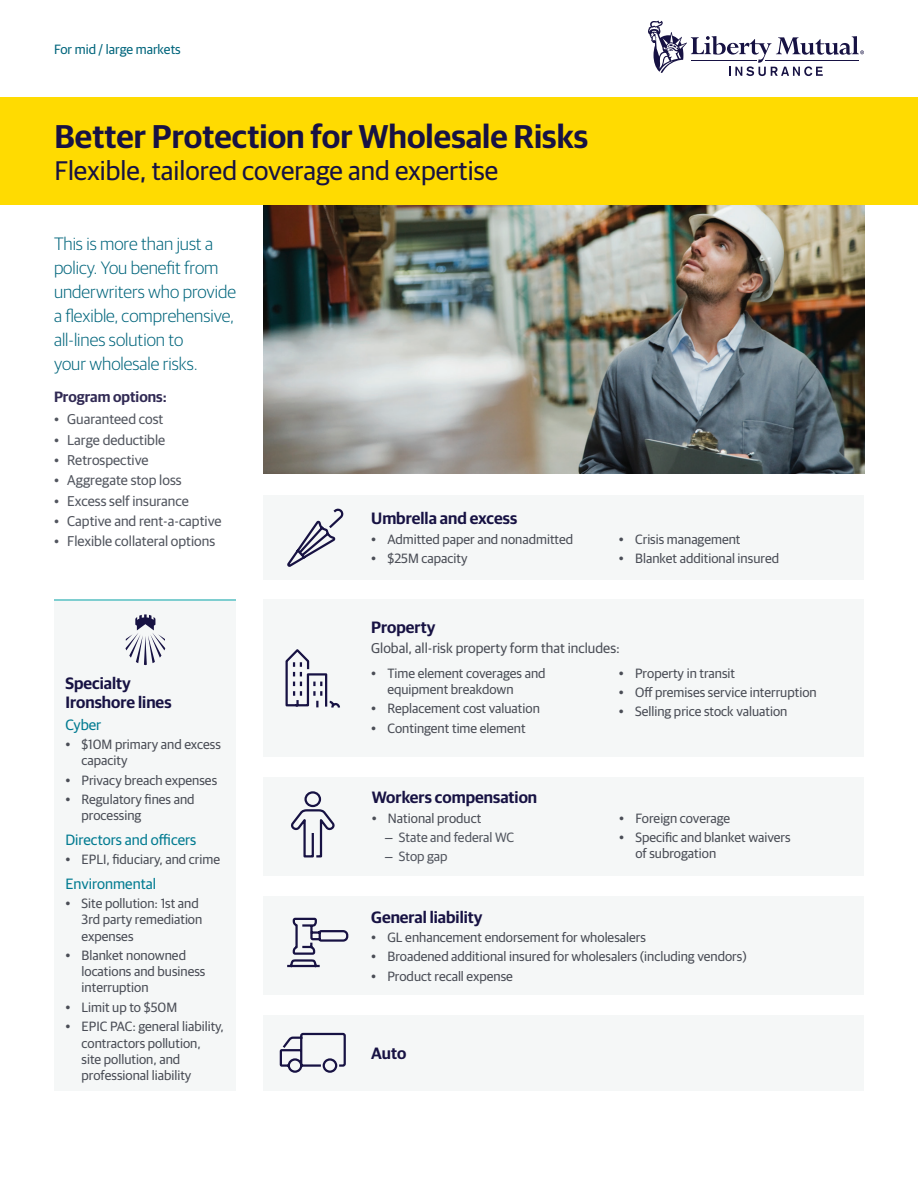
<style>
.page{position:relative;width:918px;height:1188px;background:#fff}
.page>*{position:absolute;margin:0;border:0;box-sizing:border-box;transform-origin:0 0}
.t1{font:600 33px "Guardian Sans";color:#171243}
.t2{font:27px "Guardian Sans";color:#171243}
.t3{font:300 18px/24px "Guardian Sans";color:#00657c}
.t4{font:600 16.5px/19.8px "Guardian Sans";color:#171243}
.t5{font:15px "Guardian Sans";color:#017b91}
.t6{font:600 15px "Guardian Sans";color:#312a54}
.t7{font:14.25px "Guardian Sans";color:#52565f}
.t8{font:14.25px "Guardian Sans";color:#4a4d56}
.t9{font:13.5px/16.2px "Guardian Sans";color:#4a4d56}
.t10{font:13.5px "Guardian Sans";color:#52565f}
.t11{font:13.5px "Guardian Sans";color:#00657c}
.s1{font-size:14.25px}
.s2{font-family:"Arial"}
</style>
<div class="page">
<svg style="left:648px;top:21px;width:216px;height:55px"></svg>
<img style="left:263px;top:205px;width:602px;height:268px">
<div style="left:0;top:97px;width:918px;height:108px;background:#ffdb01"></div>
<div style="left:263px;top:1015px;width:601px;height:76px;background:#f5f7f7"></div>
<div style="left:263px;top:896px;width:601px;height:98px;background:#f5f7f7"></div>
<div style="left:263px;top:599px;width:601px;height:158px;background:#f5f7f7"></div>
<div style="left:55px;top:601px;width:181px;height:490px;background:#f5f7f7"></div>
<div style="left:263px;top:495px;width:601px;height:85px;background:#f5f7f7"></div>
<div style="left:264px;top:777px;width:600px;height:99px;background:#f5f7f7"></div>
<svg style="left:125px;top:614px;width:40px;height:51px"></svg>
<hr style="left:55px;top:599px;width:181px;height:2px;background:#7eced0">
<svg style="left:279px;top:1032px;width:67px;height:41px"></svg>
<svg style="left:287px;top:917px;width:62px;height:51px"></svg>
<svg style="left:291px;top:791px;width:44px;height:67px"></svg>
<svg style="left:285px;top:649px;width:55px;height:59px"></svg>
<svg style="left:287px;top:509px;width:57px;height:58px"></svg>
<p class="t11" style="left:54px;top:40px;width:128px">For mid / large markets</p>
<h1 class="t1" style="left:55px;top:112px;width:535px">Better Protection for Wholesale Risks</h1>
<h2 class="t2" style="left:55px;top:152px;width:445px">Flexible, tailored coverage and expertise</h2>
<h3 class="t3" style="left:54px;top:231px;width:184px">This is more than just a policy. You benefit from underwriters who provide a flexible, comprehensive, all-lines solution to<br>your wholesale risks.</h3>
<p class="t6" style="left:54px;top:385px;width:114px">Program options:</p>
<p class="t7" style="left:54px;top:409px;width:111px">• Guaranteed cost</p>
<p class="t7" style="left:54px;top:429px;width:113px">• Large deductible</p>
<p class="t7" style="left:54px;top:450px;width:96px">• Retrospective</p>
<p class="t7" style="left:54px;top:470px;width:129px">• Aggregate stop loss</p>
<p class="t7" style="left:54px;top:490px;width:136px">• Excess self insurance</p>
<p class="t7" style="left:54px;top:511px;width:169px">• Captive and rent-a-captive</p>
<p class="t7" style="left:54px;top:531px;width:163px">• Flexible collateral options</p>
<p class="t4" style="left:371px;top:507px;width:148px">Umbrella and excess</p>
<p class="t9" style="left:371px;top:530px;width:203px"><span class="s1">•</span> Admitted paper and nonadmitted</p>
<p class="t9" style="left:371px;top:549px;width:98px"><span class="s1">•</span> $25M capacity</p>
<p class="t9" style="left:619px;top:530px;width:123px"><span class="s1">•</span> Crisis management</p>
<p class="t9" style="left:619px;top:549px;width:162px"><span class="s1">•</span> Blanket additional insured</p>
<p class="t4" style="left:65px;top:672px;width:108px">Specialty<br>Ironshore lines</p>
<p class="t5" style="left:65px;top:714px;width:38px">Cyber</p>
<p class="t9" style="left:82px;top:735px;width:141px;text-indent:-16px"><span class="s1">•</span> $10M primary and excess capacity</p>
<p class="t9" style="left:65px;top:771px;width:153px"><span class="s1">•</span> Privacy breach expenses</p>
<p class="t9" style="left:82px;top:790px;width:115px;text-indent:-16px"><span class="s1">•</span> Regulatory fines and processing</p>
<p class="t5" style="left:65px;top:829px;width:132px">Directors and officers</p>
<p class="t9" style="left:65px;top:850px;width:156px"><span class="s1">•</span> EPLI, fiduciary, and crime</p>
<p class="t5" style="left:65px;top:873px;width:92px">Environmental</p>
<p class="t9" style="left:82px;top:894px;width:122px;text-indent:-16px"><span class="s1">•</span> Site pollution: 1st and<br>3rd party remediation expenses</p>
<p class="t9" style="left:82px;top:946px;width:125px;text-indent:-16px"><span class="s1">•</span> Blanket nonowned locations and business interruption</p>
<p class="t9" style="left:65px;top:998px;width:113px"><span class="s1">•</span> Limit up to $50M</p>
<p class="t9" style="left:82px;top:1018px;width:144px;text-indent:-16px"><span class="s1">•</span> EPIC PAC: general liability, contractors pollution,<br>site pollution, and professional liability</p>
<p class="t4" style="left:371px;top:616px;width:66px">Property</p>
<p class="t8" style="left:371px;top:638px;width:250px">Global, all-risk property form that includes:</p>
<p class="t9" style="left:387px;top:664px;width:160px;text-indent:-16px"><span class="s1">•</span> Time element coverages and equipment breakdown</p>
<p class="t9" style="left:371px;top:699px;width:170px"><span class="s1">•</span> Replacement cost valuation</p>
<p class="t9" style="left:371px;top:719px;width:156px"><span class="s1">•</span> Contingent time element</p>
<p class="t9" style="left:619px;top:664px;width:118px"><span class="s1">•</span> Property in transit</p>
<p class="t9" style="left:619px;top:683px;width:199px"><span class="s1">•</span> Off premises service interruption</p>
<p class="t9" style="left:619px;top:703px;width:170px"><span class="s1">•</span> Selling price stock valuation</p>
<p class="t4" style="left:372px;top:786px;width:167px">Workers compensation</p>
<p class="t9" style="left:372px;top:809px;width:111px"><span class="s1">•</span> National product</p>
<p class="t10" style="left:385px;top:828px;width:130px"><span class="s2">–</span> State and federal WC</p>
<p class="t10" style="left:385px;top:847px;width:64px"><span class="s2">–</span> Stop gap</p>
<p class="t9" style="left:619px;top:809px;width:113px"><span class="s1">•</span> Foreign coverage</p>
<p class="t9" style="left:635px;top:828px;width:157px;text-indent:-16px"><span class="s1">•</span> Specific and blanket waivers of subrogation</p>
<p class="t4" style="left:371px;top:906px;width:113px">General liability</p>
<p class="t9" style="left:371px;top:928px;width:276px"><span class="s1">•</span> GL enhancement endorsement for wholesalers</p>
<p class="t9" style="left:371px;top:948px;width:377px"><span class="s1">•</span> Broadened additional insured for wholesalers (including vendors)</p>
<p class="t9" style="left:371px;top:967px;width:143px"><span class="s1">•</span> Product recall expense</p>
<p class="t4" style="left:371px;top:1042px;width:37px">Auto</p>
</div>
